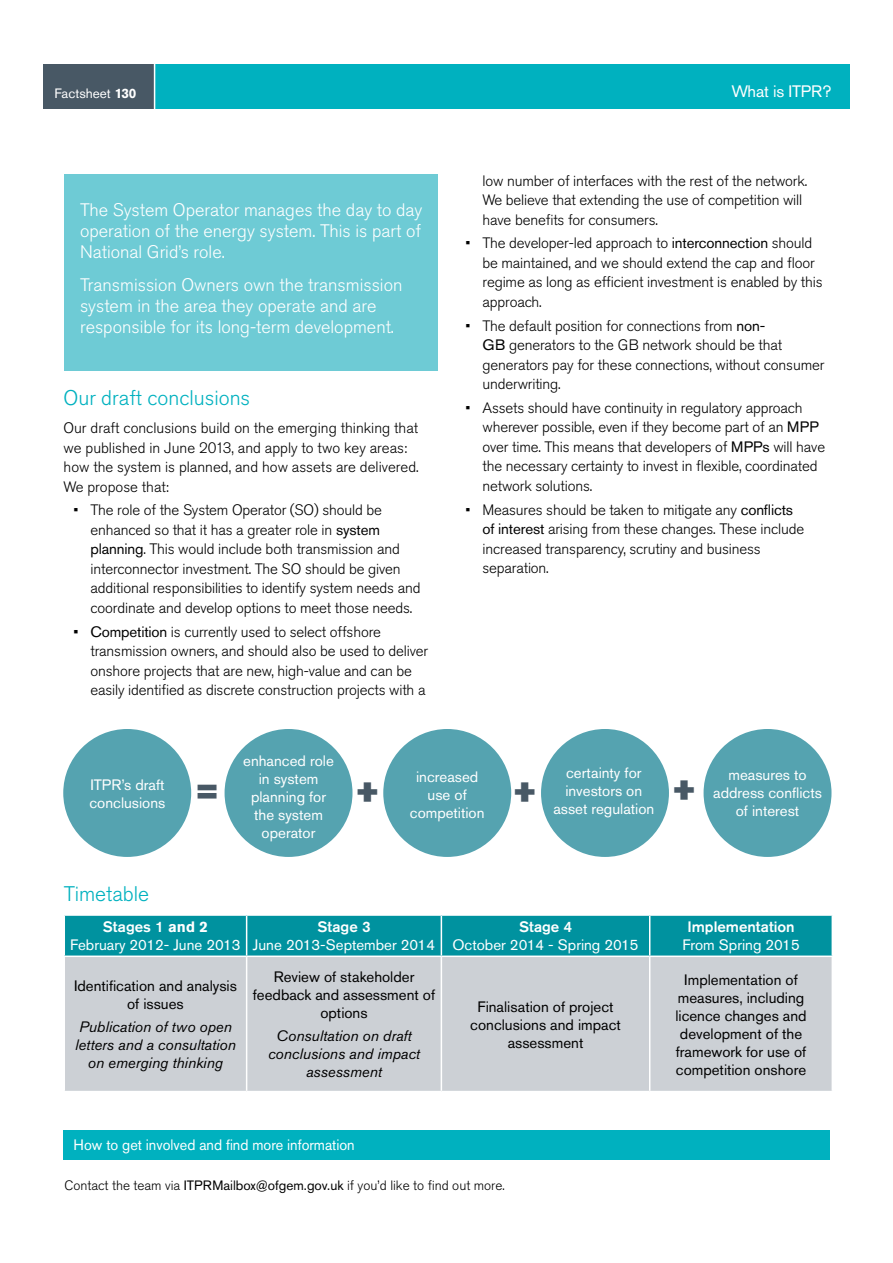
<style>
.page{position:relative;width:893px;height:1263px;background:#fff}
.page>*{position:absolute;margin:0;border:0;box-sizing:border-box;transform-origin:0 0}
.t1{font:36px "Akzidenz Grotesk Pro Super";color:#485865}
.t2{font:300 21px "Akzidenz Grotesk Pro";color:#00b1bf}
.t3{font:300 18px/21px "Akzidenz Grotesk Pro";color:#fff;text-align:justify}
.t4{font:16.5px "Akzidenz Grotesk Pro";letter-spacing:-.01em;color:#fff}
.t5{font:300 15px/19.5px "Akzidenz Grotesk Pro";letter-spacing:-.01em;color:#000}
.t6{font:15px/18px "Akzidenz Grotesk Pro";color:#fff;text-align:center}
.t7{font:15px/18px "Akzidenz Grotesk Pro";color:#000;text-align:center}
.t8{font:italic 15px/18px "Akzidenz Grotesk Pro";color:#000;text-align:center}
.t9{font:15px "Akzidenz Grotesk Pro";color:#fff;scale:.96 1}
.t10{font:500 15px "Akzidenz Grotesk Pro";color:#fff}
.t11{font:300 13.5px "Akzidenz Grotesk Pro";color:#000}
.t12{font:13.5px "Akzidenz Grotesk Pro";color:#fff}
.s1{font-weight:700}
.s2{font-weight:400}
.s3{font-weight:500}
</style>
<div class="page">
<div style="left:64px;top:175px;width:373px;height:196px;background:#6ecbd5"></div>
<div style="left:43px;top:64px;width:807px;height:45px;background:#00b1bf"></div>
<div style="left:43px;top:64px;width:111px;height:45px;background:#485865"></div>
<hr style="left:154px;top:61px;width:1px;height:54px;background:#fff">
<div style="left:64px;top:1130px;width:766px;height:29px;background:#00b1bf"></div>
<div style="left:65px;top:916px;width:767px;height:39px;background:#00929f"></div>
<div style="left:65px;top:957px;width:767px;height:134px;background:#ccd0d5"></div>
<hr style="left:246px;top:916px;width:1px;height:39px;background:#fff">
<hr style="left:441px;top:916px;width:1px;height:39px;background:#fff">
<hr style="left:649px;top:916px;width:1px;height:39px;background:#fff">
<hr style="left:246px;top:957px;width:1px;height:134px;background:#fff">
<hr style="left:441px;top:957px;width:1px;height:134px;background:#fff">
<hr style="left:649px;top:957px;width:1px;height:134px;background:#fff">
<div style="left:63px;top:729px;width:128px;height:128px;background:#55a3b0;border-radius:50%"></div>
<div style="left:225px;top:729px;width:127px;height:128px;background:#55a3b0;border-radius:50%"></div>
<div style="left:704px;top:729px;width:127px;height:128px;background:#55a3b0;border-radius:50%"></div>
<div style="left:383px;top:729px;width:128px;height:128px;background:#55a3b0;border-radius:50%"></div>
<div style="left:541px;top:729px;width:128px;height:128px;background:#55a3b0;border-radius:50%"></div>
<p class="t12" style="left:54px;top:84px;width:84px">Factsheet <span class="s1">130</span></p>
<p class="t4" style="left:732px;top:81px;width:101px">What is ITPR?</p>
<p class="t3" style="left:80px;top:199px;width:344px">The System Operator manages the day to day operation of the energy system. This is part of National Grid’s role.</p>
<p class="t3" style="left:80px;top:274px;width:324px;text-align:left">Transmission Owners own the transmission system in the area they operate and are responsible for its long-term development.</p>
<h2 class="t2" style="left:64px;top:384px;width:188px">Our draft conclusions</h2>
<p class="t5" style="left:64px;top:418px;width:357px">Our draft conclusions build on the emerging thinking that we published in June 2013, and apply to two key areas: how the system is planned, and how assets are delivered.<br>We propose that:</p>
<p class="t5" style="left:91px;top:500px;width:331px;text-indent:-17px">• The role of the System Operator (SO) should be enhanced so that it has a greater role in <span class="s2">system planning</span>. This would include both transmission and interconnector investment. The SO should be given additional responsibilities to identify system needs and coordinate and develop options to meet those needs.</p>
<p class="t5" style="left:91px;top:622px;width:339px;text-indent:-17px"><span class="s2">• Competition</span> is currently used to select offshore transmission owners, and should also be used to deliver onshore projects that are new, high-value and can be easily identified as discrete construction projects with a</p>
<p class="t5" style="left:482px;top:171px;width:326px">low number of interfaces with the rest of the network.<br>We believe that extending the use of competition will have benefits for consumers.</p>
<p class="t5" style="left:482px;top:233px;width:342px;text-indent:-17px">• The developer-led approach to <span class="s2">interconnection</span> should be maintained, and we should extend the cap and floor regime as long as efficient investment is enabled by this approach.</p>
<p class="t5" style="left:482px;top:316px;width:343px;text-indent:-17px">• The default position for connections from <span class="s2">non-<br>GB</span> generators to the GB network should be that generators pay for these connections, without consumer underwriting.</p>
<p class="t5" style="left:482px;top:398px;width:344px;text-indent:-17px">• Assets should have continuity in regulatory approach wherever possible, even if they become part of an <span class="s2">MPP </span>over time. This means that developers of <span class="s2">MPPs</span> will have the necessary certainty to invest in flexible, coordinated network solutions.</p>
<p class="t5" style="left:482px;top:500px;width:323px;text-indent:-17px">• Measures should be taken to mitigate any <span class="s2">conflicts of interest</span> arising from these changes. These include increased transparency, scrutiny and business separation.</p>
<p class="t6" style="left:89px;top:775px;width:77px;text-align:left">ITPR’s draft conclusions</p>
<h2 class="t2" style="left:64px;top:880px;width:87px">Timetable</h2>
<p class="t6" style="left:243px;top:751px;width:92px">enhanced role in system planning for the system operator</p>
<p class="t6" style="left:553px;top:764px;width:102px">certainty for investors on asset regulation</p>
<p class="t6" style="left:410px;top:767px;width:76px">increased use of competition</p>
<h1 class="t1" style="left:194px;top:767px;width:28px">=</h1>
<h1 class="t1" style="left:354px;top:768px;width:28px">+</h1>
<h1 class="t1" style="left:512px;top:768px;width:28px">+</h1>
<h1 class="t1" style="left:671px;top:766px;width:28px">+</h1>
<p class="t6" style="left:713px;top:766px;width:110px">measures to address conflicts of interest</p>
<p class="t6" style="left:70px;top:918px;width:172px"><span class="s3">Stages 1</span> <span class="s1">and 2<br></span>February 2012- June 2013</p>
<p class="t10" style="left:317px;top:917px;width:55px">Stage 3</p>
<p class="t6" style="left:253px;top:936px;width:184px">June 2013-September 2014</p>
<p class="t7" style="left:74px;top:977px;width:164px">Identification and analysis of issues</p>
<p class="t8" style="left:75px;top:1017px;width:162px">Publication of two open letters and a consultation on emerging thinking</p>
<p class="t7" style="left:253px;top:968px;width:184px">Review of stakeholder feedback and assessment of options</p>
<p class="t8" style="left:268px;top:1026px;width:153px">Consultation on draft conclusions and impact assessment</p>
<p class="t10" style="left:519px;top:917px;width:55px">Stage 4</p>
<p class="t6" style="left:452px;top:936px;width:188px">October 2014 - Spring 2015</p>
<p class="t7" style="left:470px;top:997px;width:152px">Finalisation of project conclusions and impact assessment</p>
<p class="t9" style="left:74px;top:1135px;width:294px">How to get involved and find more information</p>
<p class="t11" style="left:64px;top:1176px;width:442px">Contact the team via <span class="s2">ITPRMailbox@ofgem.gov.uk</span> if you’d like to find out more.</p>
<p class="t10" style="left:687px;top:917px;width:109px">Implementation</p>
<p class="t6" style="left:682px;top:936px;width:119px">From Spring 2015</p>
<p class="t7" style="left:675px;top:970px;width:133px">Implementation of measures, including licence changes and development of the framework for use of competition onshore</p>
</div>
